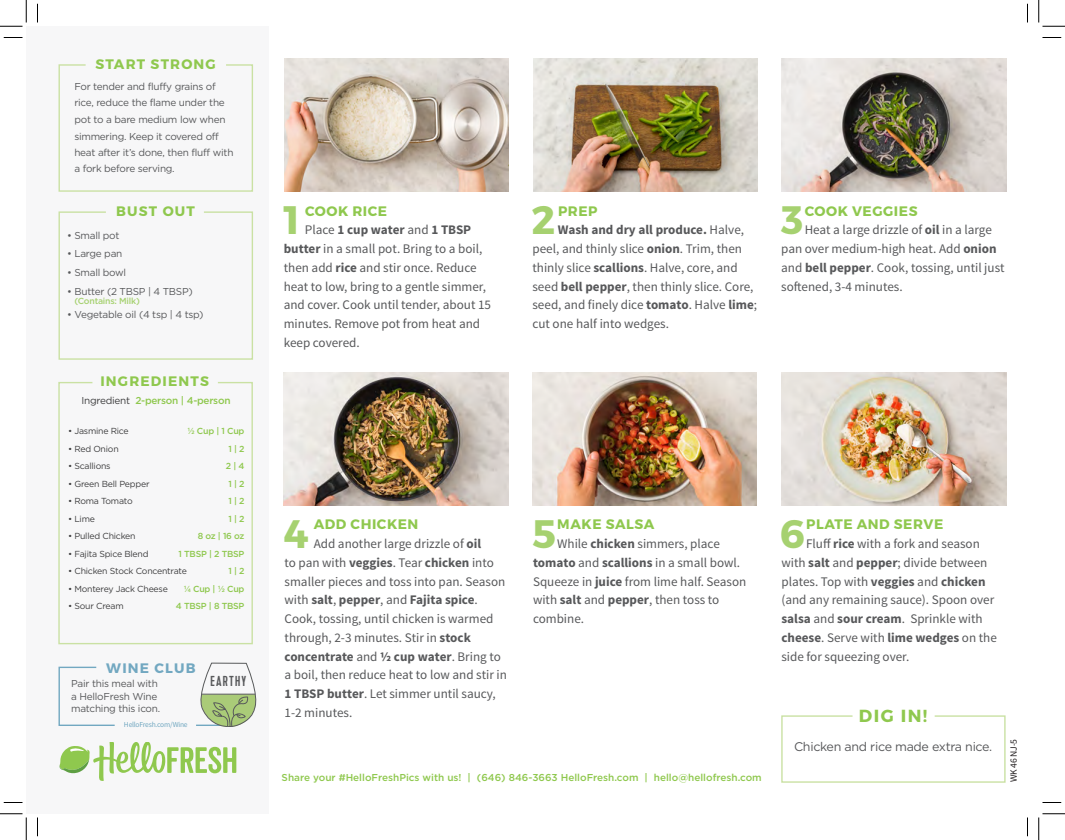
<style>
.page{position:relative;width:1065px;height:840px;background:#fff}
.page>*{position:absolute;margin:0;border:0;box-sizing:border-box;transform-origin:0 0}
.t1{font:700 39.62px "Montserrat";color:#a6d170}
.t2{font:700 17.5px "Montserrat";color:#8fc84e}
.t3{font:14.38px "Kapra";letter-spacing:.08em;color:#58595b}
.t4{font:700 13.75px "Montserrat";letter-spacing:.04em;color:#8fc84e}
.t5{font:700 13.75px "Montserrat";letter-spacing:.085em;color:#8fc84e}
.t6{font:700 13.75px "Montserrat";letter-spacing:.085em;color:#72a8c1}
.t7{font:13.12px/18.8px "Source Sans Pro";color:#57585a}
.t8{font:12.5px "Gotham";letter-spacing:-.025em;color:#57585a}
.t9{font:10px/16.2px "Gotham";letter-spacing:-.025em;color:#57585a}
.t10{font:500 10px "Gotham";color:#8fc84e}
.t11{font:500 10px "Gotham";letter-spacing:-.025em;color:#8fc84e}
.t12{font:9.62px "Source Sans Pro";color:#231f20}
.t13{font:8.75px "Gotham";letter-spacing:-.025em;color:#3e3e3f}
.t14{font:500 8.75px/17.5px "Gotham";letter-spacing:-.025em;color:#8fc84e;text-align:right}
.t15{font:500 8.75px "Gotham";letter-spacing:-.025em;color:#a6d170}
.t16{font:7.5px "Source Sans Pro";letter-spacing:-.025em;color:#72a8c1}
.s1{font-weight:400;color:#3e3e3f}
.s2{font-weight:700}
</style>
<div class="page">
<div style="left:26px;top:26px;width:243px;height:788px;background:#f7f7f8"></div>
<img style="left:285px;top:59px;width:224px;height:133px">
<img style="left:533px;top:59px;width:224px;height:133px">
<img style="left:533px;top:373px;width:224px;height:132px">
<img style="left:283px;top:373px;width:226px;height:132px">
<img style="left:782px;top:58px;width:224px;height:133px">
<img style="left:782px;top:373px;width:224px;height:132px">
<svg style="left:58px;top:211px;width:195px;height:149px"></svg>
<svg style="left:58px;top:382px;width:195px;height:263px"></svg>
<svg style="left:58px;top:64px;width:195px;height:128px"></svg>
<svg style="left:58px;top:666px;width:57px;height:60px"></svg>
<hr style="left:197px;top:725px;width:35px;height:1px;background:#72a8c1">
<svg style="left:201px;top:663px;width:55px;height:64px"></svg>
<svg style="left:60px;top:742px;width:176px;height:39px"></svg>
<svg style="left:781px;top:715px;width:225px;height:68px"></svg>
<svg style="left:4px;top:37px;width:18px;height:1px"></svg>
<svg style="left:1043px;top:37px;width:18px;height:1px"></svg>
<svg style="left:4px;top:802px;width:18px;height:1px"></svg>
<svg style="left:1043px;top:802px;width:18px;height:1px"></svg>
<svg style="left:37px;top:4px;width:1px;height:18px"></svg>
<svg style="left:37px;top:818px;width:1px;height:18px"></svg>
<svg style="left:1027px;top:4px;width:1px;height:18px"></svg>
<svg style="left:1027px;top:818px;width:1px;height:18px"></svg>
<svg style="left:0;top:0;width:27px;height:27px"></svg>
<svg style="left:0;top:814px;width:27px;height:26px"></svg>
<svg style="left:1039px;top:0;width:26px;height:27px"></svg>
<svg style="left:1039px;top:814px;width:26px;height:26px"></svg>
<p class="t5" style="left:95px;top:56px;width:122px">START STRONG</p>
<p class="t9" style="left:74px;top:78px;width:152px">For tender and fluffy grains of rice, reduce the flame under the</p>
<p class="t9" style="left:74px;top:111px;width:161px">pot to a bare medium low when simmering. Keep it covered off heat after it’s done, then fluff with a fork before serving.</p>
<p class="t4" style="left:116px;top:203px;width:80px">BUST OUT</p>
<p class="t9" style="left:67px;top:227px;width:54px">• Small pot</p>
<p class="t9" style="left:67px;top:246px;width:57px">• Large pan</p>
<p class="t9" style="left:67px;top:264px;width:61px">• Small bowl</p>
<p class="t9" style="left:67px;top:283px;width:127px">• Butter (2 TBSP | 4 TBSP)</p>
<p class="t15" style="left:74px;top:295px;width:67px">(Contains: Milk)</p>
<p class="t9" style="left:67px;top:306px;width:138px">• Vegetable oil (4 tsp | 4 tsp)</p>
<p class="t5" style="left:100px;top:373px;width:110px">INGREDIENTS</p>
<p class="t11" style="left:81px;top:394px;width:151px"><span class="s1">Ingredient</span> 2-person | 4-person</p>
<p class="t14" style="left:176px;top:422px;width:70px">½ Cup | 1 Cup<br>1 | 2<br>2 | 4<br>1 | 2<br>1 | 2<br>1 | 2<br>8 oz | 16 oz<br>1 TBSP | 2 TBSP<br>1 | 2<br>¼ Cup | ½ Cup<br>4 TBSP | 8 TBSP</p>
<p class="t13" style="left:68px;top:426px;width:62px">• Jasmine Rice</p>
<p class="t13" style="left:68px;top:443px;width:52px">• Red Onion</p>
<p class="t13" style="left:68px;top:461px;width:44px">• Scallions</p>
<p class="t13" style="left:68px;top:478px;width:83px">• Green Bell Pepper</p>
<p class="t13" style="left:68px;top:496px;width:66px">• Roma Tomato</p>
<p class="t13" style="left:68px;top:513px;width:28px">• Lime</p>
<p class="t13" style="left:68px;top:531px;width:69px">• Pulled Chicken</p>
<p class="t13" style="left:68px;top:548px;width:82px">• Fajita Spice Blend</p>
<p class="t13" style="left:68px;top:566px;width:120px">• Chicken Stock Concentrate</p>
<p class="t13" style="left:68px;top:583px;width:101px">• Monterey Jack Cheese</p>
<p class="t13" style="left:68px;top:601px;width:57px">• Sour Cream</p>
<p class="t6" style="left:106px;top:659px;width:91px">WINE CLUB</p>
<p class="t9" style="left:71px;top:677px;width:90px;line-height:12.5px">Pair this meal with a HelloFresh Wine matching this icon.</p>
<p class="t16" style="left:124px;top:720px;width:65px">HelloFresh.com/Wine</p>
<p class="t3" style="left:211px;top:673px;width:37px">EARTHY</p>
<h1 class="t1" style="left:283px;top:195px;width:18px">1</h1>
<p class="t4" style="left:305px;top:202px;width:84px">COOK RICE</p>
<p class="t7" style="left:284px;top:221px;width:209px;text-indent:21px">Place <span class="s2">1 cup water</span> and <span class="s2">1 TBSP butter</span> in a small pot. Bring to a boil, then add <span class="s2">rice</span> and stir once. Reduce heat to low, bring to a gentle simmer, and cover. Cook until tender, about 15 minutes. Remove pot from heat and keep covered.</p>
<h1 class="t1" style="left:532px;top:195px;width:25px">2</h1>
<p class="t4" style="left:558px;top:202px;width:41px">PREP</p>
<p class="t7" style="left:533px;top:221px;width:226px;text-indent:25px"><span class="s2">Wash and dry all produce.</span> Halve, peel, and thinly slice <span class="s2">onion</span>. Trim, then thinly slice <span class="s2">scallions</span>. Halve, core, and seed <span class="s2">bell pepper</span>, then thinly slice. Core, seed, and finely dice <span class="s2">tomato</span>. Halve <span class="s2">lime</span>; cut one half into wedges.</p>
<h1 class="t1" style="left:781px;top:195px;width:24px">3</h1>
<p class="t4" style="left:805px;top:202px;width:114px">COOK VEGGIES</p>
<p class="t7" style="left:781px;top:221px;width:225px;text-indent:23px">Heat a large drizzle of <span class="s2">oil</span> in a large pan over medium-high heat. Add <span class="s2">onion </span>and <span class="s2">bell pepper</span>. Cook, tossing, until just softened, 3-4 minutes.</p>
<h1 class="t1" style="left:283px;top:509px;width:27px">4</h1>
<p class="t4" style="left:314px;top:516px;width:106px">ADD CHICKEN</p>
<p class="t7" style="left:285px;top:535px;width:224px;text-indent:29px">Add another large drizzle of <span class="s2">oil<br></span>to pan with <span class="s2">veggies</span>. Tear <span class="s2">chicken</span> into smaller pieces and toss into pan. Season with <span class="s2">salt</span>, <span class="s2">pepper</span>, and <span class="s2">Fajita spice</span>.<br>Cook, tossing, until chicken is warmed through, 2-3 minutes. Stir in <span class="s2">stock concentrate</span> and <span class="s2">½ cup water</span>. Bring to a boil, then reduce heat to low and stir in <span class="s2">1 TBSP butter</span>. Let simmer until saucy, 1-2 minutes.</p>
<h1 class="t1" style="left:532px;top:509px;width:25px">5</h1>
<p class="t4" style="left:557px;top:516px;width:99px">MAKE SALSA</p>
<p class="t7" style="left:533px;top:535px;width:215px;text-indent:24px">While <span class="s2">chicken</span> simmers, place <span class="s2">tomato</span> and <span class="s2">scallions</span> in a small bowl.<br>Squeeze in <span class="s2">juice</span> from lime half. Season with <span class="s2">salt</span> and <span class="s2">pepper</span>, then toss to combine.</p>
<h1 class="t1" style="left:780px;top:509px;width:27px">6</h1>
<p class="t4" style="left:806px;top:516px;width:139px">PLATE AND SERVE</p>
<p class="t7" style="left:781px;top:535px;width:217px;text-indent:25px">Fluff <span class="s2">rice</span> with a fork and season with <span class="s2">salt</span> and <span class="s2">pepper</span>; divide between plates. Top with <span class="s2">veggies</span> and <span class="s2">chicken </span>(and any remaining sauce). Spoon over <span class="s2">salsa</span> and <span class="s2">sour cream</span>. Sprinkle with <span class="s2">cheese</span>. Serve with <span class="s2">lime wedges</span> on the side for squeezing over.</p>
<h2 class="t2" style="left:859px;top:705px;width:70px">DIG IN!</h2>
<p class="t10" style="left:282px;top:771px;width:482px">Share your #HelloFreshPics with us! | (646) 846-3663 HelloFresh.com | hello@hellofresh.com</p>
<p class="t8" style="left:794px;top:739px;width:200px">Chicken and rice made extra nice.</p>
<p class="t12" style="left:1008px;top:782px;width:44px;rotate:-90deg">WK 46 NJ-5</p>
</div>
